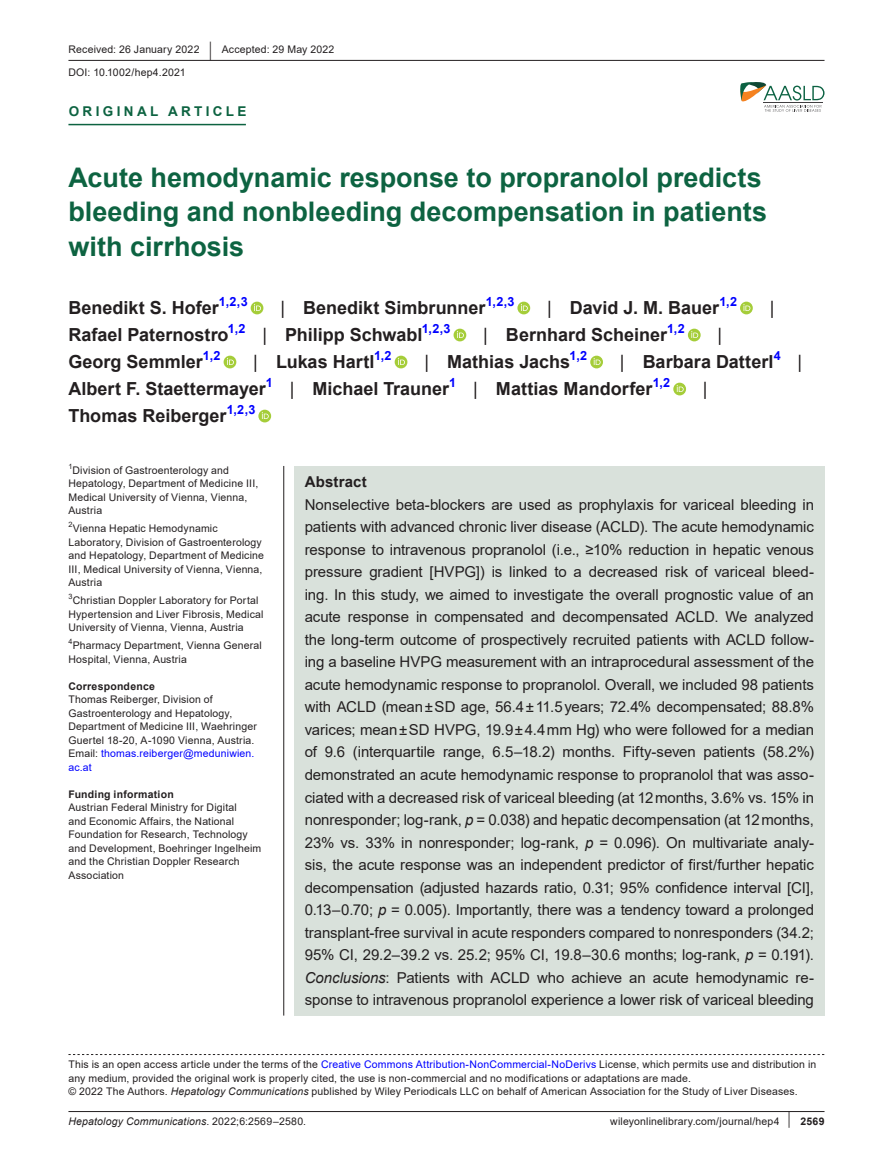
<style>
.page{position:relative;width:893px;height:1174px;background:#fff}
.page>*{position:absolute;margin:0;border:0;box-sizing:border-box;transform-origin:0 0}
.t1{font:700 27px/34.5px "Arial";color:#0d6341}
.t2{font:700 18px/27px "Arial";color:#231f20}
.t3{font:18px "Arial";color:#231f20}
.t4{font:15px/22.5px "Arial";letter-spacing:-.005em;color:#231f20;text-align:justify}
.t5{font:700 15px "Arial";letter-spacing:.01em;color:#231f20}
.t6{font:700 13.5px "Arial";letter-spacing:.25em;color:#0d6341}
.t7{font:10.5px/13.5px "Arial";letter-spacing:.015em;color:#231f20}
.t8{font:italic 10.5px "Arial";letter-spacing:.015em;color:#231f20}
.t9{font:700 10.5px "Arial";letter-spacing:.02em;color:#231f20}
.s1{font-size:19.5px}
.s2{font-weight:400}
.s3{color:#00f}
.s4{font-style:italic}
.s5{font-style:normal}
.s6{font-size:17.4px}
.s7{font-weight:700}
</style>
<div class="page">
<hr style="left:68px;top:1111px;width:756px;height:1px;background:#231f20">
<svg style="left:740px;top:82px;width:84px;height:30px"></svg>
<hr style="left:68px;top:60px;width:756px;height:1px;background:#231f20">
<hr style="left:68px;top:124px;width:178px;height:1px;background:#0d6341">
<div style="left:251px;top:302px;width:12px;height:12px;background:#a5cd39;border-radius:50%"></div>
<svg style="left:254px;top:304px;width:7px;height:7px"></svg>
<div style="left:517px;top:302px;width:13px;height:12px;background:#a5cd39;border-radius:50%"></div>
<svg style="left:521px;top:304px;width:7px;height:7px"></svg>
<svg style="left:740px;top:302px;width:13px;height:12px"></svg>
<svg style="left:743px;top:304px;width:7px;height:7px"></svg>
<div style="left:454px;top:329px;width:12px;height:12px;background:#a5cd39;border-radius:50%"></div>
<svg style="left:457px;top:331px;width:7px;height:7px"></svg>
<div style="left:688px;top:329px;width:13px;height:12px;background:#a5cd39;border-radius:50%"></div>
<svg style="left:691px;top:331px;width:7px;height:7px"></svg>
<div style="left:224px;top:356px;width:12px;height:12px;background:#a5cd39;border-radius:50%"></div>
<svg style="left:227px;top:358px;width:7px;height:7px"></svg>
<div style="left:395px;top:356px;width:12px;height:12px;background:#a5cd39;border-radius:50%"></div>
<svg style="left:398px;top:358px;width:7px;height:7px"></svg>
<svg style="left:590px;top:356px;width:13px;height:12px"></svg>
<svg style="left:594px;top:358px;width:7px;height:7px"></svg>
<svg style="left:673px;top:383px;width:13px;height:12px"></svg>
<svg style="left:677px;top:385px;width:7px;height:7px"></svg>
<svg style="left:258px;top:410px;width:13px;height:12px"></svg>
<svg style="left:262px;top:412px;width:7px;height:7px"></svg>
<svg style="left:68px;top:1054px;width:756px;height:1px"></svg>
<div style="left:294px;top:466px;width:530px;height:549px;background:#d9e1db"></div>
<hr style="left:283px;top:466px;width:1px;height:549px;background:#231f20">
<p class="t7" style="left:68px;top:38px;width:267px;line-height:22.5px">Received: 26 January 2022 <span class="s1">|</span> Accepted: 29 May 2022<br>DOI: 10.1002/hep4.2021</p>
<p class="t6" style="left:69px;top:102px;width:179px">ORIGINAL ARTICLE</p>
<h1 class="t1" style="left:68px;top:160px;width:700px">Acute hemodynamic response to propranolol predicts bleeding and nonbleeding decompensation in patients with cirrhosis</h1>
<p class="t2" style="left:68px;top:295px;width:181px">Benedikt S. Hofer<sup>1,2,3</sup></p>
<p class="t2" style="left:280px;top:295px;width:236px"><span class="s2">|</span> Benedikt Simbrunner<sup>1,2,3</sup></p>
<p class="t2" style="left:547px;top:295px;width:191px"><span class="s2">|</span> David J. M. Bauer<sup>1,2</sup></p>
<p class="t3" style="left:770px;top:296px;width:6px">|</p>
<p class="t2" style="left:68px;top:322px;width:384px">Rafael Paternostro<sup>1,2</sup> <span class="s2">|</span> Philipp Schwabl<sup>1,2,3</sup></p>
<p class="t2" style="left:483px;top:322px;width:203px"><span class="s2">|</span> Bernhard Scheiner<sup>1,2</sup></p>
<p class="t3" style="left:718px;top:323px;width:6px">|</p>
<p class="t2" style="left:68px;top:349px;width:154px">Georg Semmler<sup>1,2</sup></p>
<p class="t2" style="left:253px;top:349px;width:140px"><span class="s2">|</span> Lukas Hartl<sup>1,2</sup></p>
<p class="t2" style="left:424px;top:349px;width:164px"><span class="s2">|</span> Mathias Jachs<sup>1,2</sup></p>
<p class="t2" style="left:68px;top:349px;width:735px;text-indent:551px"><span class="s2">|</span> Barbara Datterl<sup>4</sup> <span class="s2">|<br></span>Albert F. Staettermayer<sup>1</sup> <span class="s2">|</span> Michael Trauner<sup>1</sup> <span class="s2">|</span> Mattias Mandorfer<sup>1,2</sup></p>
<p class="t3" style="left:703px;top:377px;width:6px">|</p>
<p class="t2" style="left:68px;top:403px;width:188px">Thomas Reiberger<sup>1,2,3</sup></p>
<p class="t7" style="left:68px;top:463px;width:191px"><sup>1</sup>Division of Gastroenterology and<br>Hepatology, Department of Medicine III,<br>Medical University of Vienna, Vienna,<br>Austria</p>
<p class="t7" style="left:68px;top:521px;width:197px"><sup>2</sup>Vienna Hepatic Hemodynamic Laboratory, Division of Gastroenterology and Hepatology, Department of Medicine III, Medical University of Vienna, Vienna, Austria</p>
<p class="t7" style="left:68px;top:593px;width:197px"><sup>3</sup>Christian Doppler Laboratory for Portal<br>Hypertension and Liver Fibrosis, Medical<br>University of Vienna, Vienna, Austria</p>
<p class="t7" style="left:68px;top:638px;width:195px"><sup>4</sup>Pharmacy Department, Vienna General<br>Hospital, Vienna, Austria</p>
<p class="t9" style="left:68px;top:678px;width:88px">Correspondence</p>
<p class="t7" style="left:68px;top:692px;width:190px">Thomas Reiberger, Division of<br>Gastroenterology and Hepatology,<br>Department of Medicine III, Waehringer<br>Guertel 18-20, A-1090 Vienna, Austria.<br>Email: <span class="s3">thomas.reiberger@meduniwien. ac.at</span></p>
<p class="t9" style="left:68px;top:786px;width:107px">Funding information</p>
<p class="t7" style="left:68px;top:800px;width:194px">Austrian Federal Ministry for Digital<br>and Economic Affairs, the National Foundation for Research, Technology and Development, Boehringer Ingelheim and the Christian Doppler Research Association</p>
<p class="t5" style="left:305px;top:471px;width:64px">Abstract</p>
<p class="t4" style="left:305px;top:493px;width:511px">Nonselective beta-blockers are used as prophylaxis for variceal bleeding in patients with advanced chronic liver disease (ACLD). The acute hemodynamic response to intravenous propranolol (i.e., ≥10% reduction in hepatic venous pressure gradient [HVPG]) is linked to a decreased risk of variceal bleed&shy;ing. In this study, we aimed to investigate the overall prognostic value of an acute response in compensated and decompensated ACLD. We analyzed the long-term outcome of prospectively recruited patients with ACLD follow&shy;ing a baseline HVPG measurement with an intraprocedural assessment of the acute hemodynamic response to propranolol. Overall, we included 98 patients with ACLD (mean±SD age, 56.4±11.5years; 72.4% decompensated; 88.8% varices; mean±SD HVPG, 19.9±4.4mm Hg) who were followed for a median of 9.6 (interquartile range, 6.5–18.2) months. Fifty-seven patients (58.2%) demonstrated an acute hemodynamic response to propranolol that was asso&shy;ciated with a decreased risk of variceal bleeding (at 12months, 3.6% vs. 15% in nonresponder; log-rank, <span class="s4">p</span> = 0.038) and hepatic decompensation (at 12months, 23% vs. 33% in nonresponder; log-rank, <span class="s4">p</span> = 0.096). On multivariate analy&shy;sis, the acute response was an independent predictor of first/further hepatic decompensation (adjusted hazards ratio, 0.31; 95% confidence interval [CI], 0.13–0.70; <span class="s4">p</span> = 0.005). Importantly, there was a tendency toward a prolonged transplant-free survival in acute responders compared to nonresponders (34.2; 95% CI, 29.2–39.2 vs. 25.2; 95% CI, 19.8–30.6 months; log-rank, <span class="s4">p</span> = 0.191).<br><span class="s4">Conclusions</span>: Patients with ACLD who achieve an acute hemodynamic re&shy;sponse to intravenous propranolol experience a lower risk of variceal bleeding</p>
<p class="t7" style="left:68px;top:1057px;width:749px">This is an open access article under the terms of the <span class="s3">Creative Commons Attribution-NonCommercial-NoDerivs</span> License, which permits use and distribution in any medium, provided the original work is properly cited, the use is non-commercial and no modifications or adaptations are made.<br>© 2022 The Authors. <span class="s4">Hepatology Communications</span> published by Wiley Periodicals LLC on behalf of American Association for the Study of Liver Diseases.</p>
<p class="t8" style="left:68px;top:1115px;width:239px">Hepatology Communications<span class="s5">. 2022;6:2569–2580.</span></p>
<p class="t7" style="left:610px;top:1114px;width:216px">wileyonlinelibrary.com/journal/hep4 <span class="s6">|</span> <span class="s7">2569</span></p>
</div>
